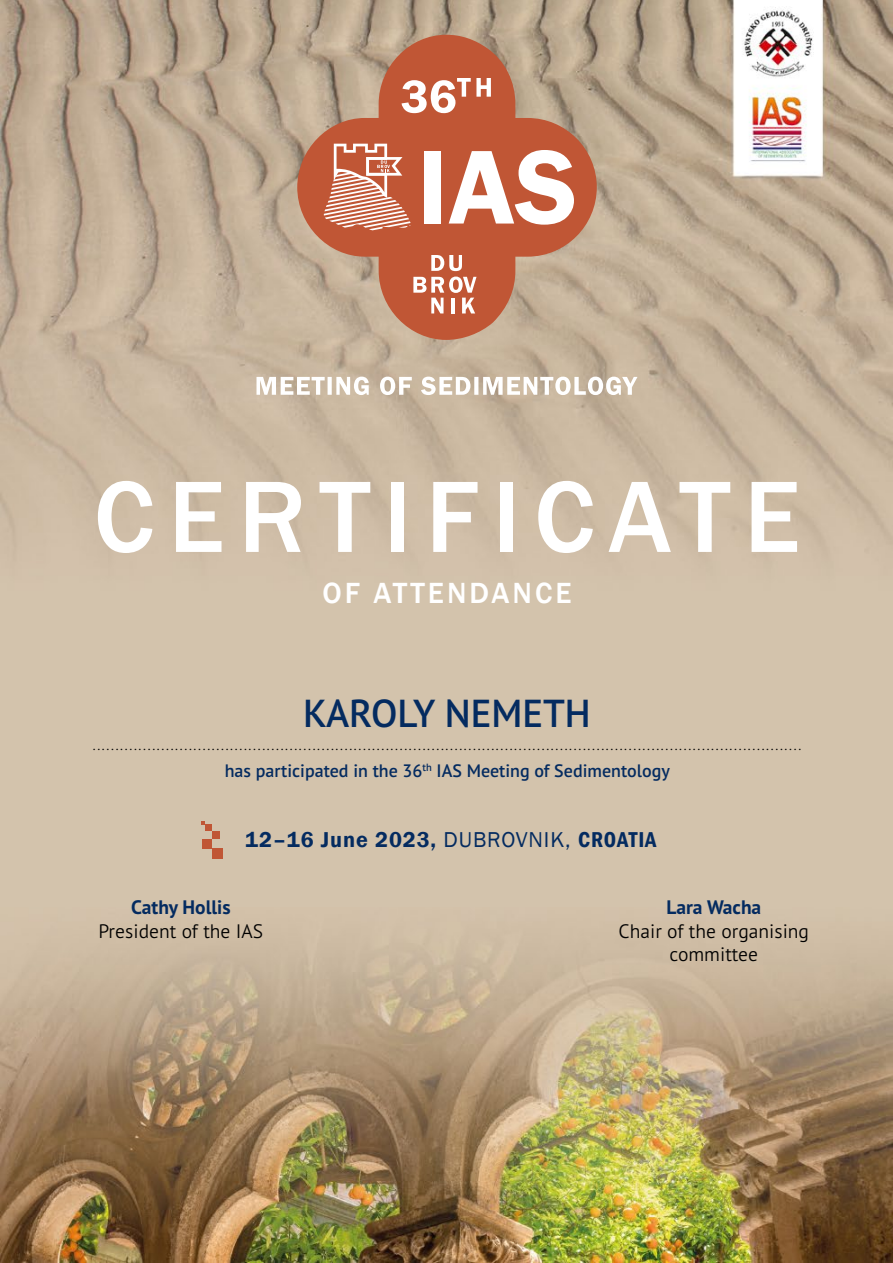
<style>
.page{position:relative;width:893px;height:1263px;background:#fff}
.page>*{position:absolute;margin:0;border:0;box-sizing:border-box;transform-origin:0 0}
.t1{font:500 105px "Franklin Gothic";letter-spacing:.13em;color:#fff}
.t2{font:600 39px "PT Sans Pro";color:#042b60}
.t3{font:500 30px "Franklin Gothic";letter-spacing:.1em;color:#fff}
.t4{font:600 22.05px "Franklin Gothic";letter-spacing:.04em;color:#042b60}
.t5{font:300 19.5px/23.4px "PT Sans Pro";color:#000;text-align:center}
.t6{font:700 19.5px "PT Sans Pro";color:#042b60}
.t7{font:600 18px "PT Sans Pro";color:#042b60}
.t8{font:700 9px "PT Sans";color:#000}
.s1{font-weight:400}
.s2{font-stretch:condensed}
</style>
<div class="page">
<img style="left:0;top:0;width:893px;height:1262px">
<svg style="left:297px;top:35px;width:300px;height:305px;background:#be8266"></svg>
<svg style="left:431px;top:255px;width:31px;height:16px"></svg>
<svg style="left:413px;top:277px;width:63px;height:36px"></svg>
<div style="left:424px;top:151px;width:17px;height:73px;background:#fff"></div>
<svg style="left:449px;top:150px;width:125px;height:75px"></svg>
<svg style="left:402px;top:78px;width:89px;height:35px"></svg>
<svg style="left:324px;top:144px;width:87px;height:86px"></svg>
<svg style="left:256px;top:377px;width:381px;height:18px"></svg>
<div style="left:202px;top:839px;width:10px;height:9px;background:#c05635"></div>
<div style="left:212px;top:831px;width:8px;height:8px;background:#c05635"></div>
<svg style="left:201px;top:821px;width:4px;height:4px"></svg>
<div style="left:205px;top:825px;width:7px;height:6px;background:#c05635"></div>
<div style="left:212px;top:848px;width:11px;height:11px;background:#c05635"></div>
<h1 class="t1" style="left:94px;top:452px;width:708px">CERTIFICATE</h1>
<h3 class="t3" style="left:322px;top:574px;width:251px">OF ATTENDANCE</h3>
<h2 class="t2" style="left:303px;top:688px;width:289px">KAROLY NEMETH</h2>
<p class="t8" style="left:93px;top:741px;width:709px">...........................................................................................................................................................</p>
<h3 class="t7" style="left:225px;top:759px;width:447px">has participated in the 36<sup>th</sup> IAS Meeting of Sedimentology</h3>
<h3 class="t4" style="left:245px;top:826px;width:413px">12–16 June 2023, <span class="s1">DUBROVNIK,</span> <span class="s2">CROATIA</span></h3>
<h3 class="t6" style="left:131px;top:895px;width:101px">Cathy Hollis</h3>
<h3 class="t5" style="left:99px;top:919px;width:166px">President of the IAS</h3>
<h3 class="t6" style="left:666px;top:895px;width:96px">Lara Wacha</h3>
<h3 class="t5" style="left:619px;top:919px;width:192px">Chair of the organising committee</h3>
</div>
